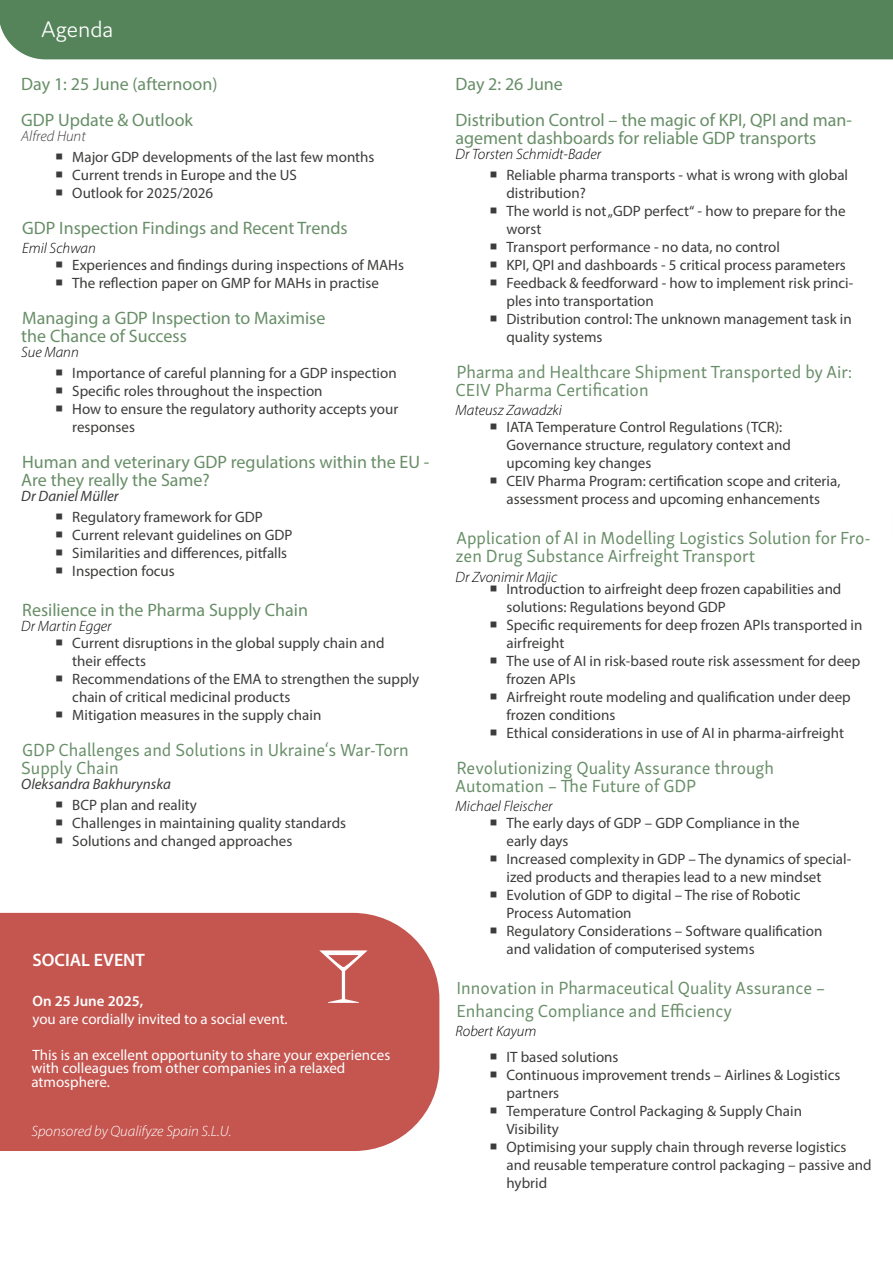
<style>
.page{position:relative;width:893px;height:1263px;background:#fff}
.page>*{position:absolute;margin:0;border:0;box-sizing:border-box;transform-origin:0 0}
.t1{font:300 24px "Domus";color:#fff}
.t2{font:18px/18px "Skolar Sans Latn";color:#688e68}
.t3{font:18px/36px "Myriad Pro";color:#688e68}
.t4{font:600 18px "Myriad Pro";color:#fff}
.t5{font:15px/18px "Myriad Pro";color:#3c3c3b}
.t6{font:15px/13.5px "Myriad Pro";color:#fff}
.t7{font:italic 300 15px "Myriad Pro";color:#000}
.t8{font:italic 15px "Myriad Pro";color:#3c3c3b}
.t9{font:italic 300 15px "Myriad Pro";color:#fff}
.t10{font:600 15px "Myriad Pro";color:#fff}
.t11{font:italic 300 15px "Myriad Pro";color:#3c3c3b}
</style>
<div class="page">
<div style="left:0;top:0;width:893px;height:59px;background:#55845b"></div>
<div style="left:0;top:913px;width:439px;height:238px;background:#c4554f"></div>
<svg style="left:319px;top:950px;width:49px;height:53px;background:#cf7570"></svg>
<h1 class="t1" style="left:41px;top:16px;width:74px">Agenda</h1>
<p class="t3" style="left:21px;top:66px;width:198px">Day 1: 25 June (afternoon)<br>GDP Update &amp; Outlook</p>
<p class="t11" style="left:21px;top:127px;width:66px">Alfred Hunt</p>
<p class="t5" style="left:72px;top:148px;width:304px">Major GDP developments of the last few months<br>Current trends in Europe and the US<br>Outlook for 2025/2026</p>
<p class="t3" style="left:22px;top:210px;width:327px">GDP Inspection Findings and Recent Trends</p>
<p class="t7" style="left:22px;top:239px;width:75px">Emil Schwan</p>
<p class="t5" style="left:72px;top:256px;width:333px">Experiences and findings during inspections of MAHs<br>The reflection paper on GMP for MAHs in practise</p>
<p class="t3" style="left:21px;top:309px;width:306px;line-height:18px">Managing a GDP Inspection to Maximise the Chance of Success</p>
<p class="t7" style="left:21px;top:343px;width:59px">Sue Mann</p>
<p class="t5" style="left:72px;top:364px;width:327px">Importance of careful planning for a GDP inspection Specific roles throughout the inspection<br>How to ensure the regulatory authority accepts your responses</p>
<p class="t3" style="left:21px;top:453px;width:410px;line-height:18px">Human and veterinary GDP regulations within the EU -<br>Are they really the Same?</p>
<p class="t8" style="left:21px;top:487px;width:99px">Dr Daniel Müller</p>
<p class="t5" style="left:72px;top:508px;width:222px">Regulatory framework for GDP<br>Current relevant guidelines on GDP<br>Similarities and differences, pitfalls<br>Inspection focus</p>
<p class="t3" style="left:22px;top:592px;width:287px">Resilience in the Pharma Supply Chain</p>
<p class="t7" style="left:21px;top:617px;width:92px">Dr Martin Egger</p>
<p class="t5" style="left:72px;top:634px;width:348px">Current disruptions in the global supply chain and<br>their effects<br>Recommendations of the EMA to strengthen the supply chain of critical medicinal products<br>Mitigation measures in the supply chain</p>
<p class="t2" style="left:21px;top:739px;width:389px">GDP Challenges and Solutions in Ukraine‘s War-Torn<br>Supply Chain</p>
<p class="t8" style="left:21px;top:775px;width:151px">Oleksandra Bakhurynska</p>
<p class="t5" style="left:72px;top:796px;width:275px">BCP plan and reality<br>Challenges in maintaining quality standards<br>Solutions and changed approaches</p>
<p class="t4" style="left:32px;top:949px;width:114px">SOCIAL EVENT</p>
<p class="t10" style="left:32px;top:992px;width:113px">On 25 June 2025,</p>
<p class="t6" style="left:32px;top:1012px;width:257px">you are cordially invited to a social event.</p>
<p class="t6" style="left:31px;top:1048px;width:360px">This is an excellent opportunity to share your experiences with colleagues from other companies in a relaxed atmosphere.</p>
<p class="t9" style="left:31px;top:1122px;width:202px">Sponsored by Qualifyze Spain S.L.U.</p>
<p class="t3" style="left:455px;top:66px;width:398px">Day 2: 26 June<br>Distribution Control – the magic of KPI, QPI and man-</p>
<p class="t3" style="left:455px;top:120px;width:362px">agement dashboards for reliable GDP transports</p>
<p class="t7" style="left:455px;top:145px;width:147px">Dr Torsten Schmidt-Bader</p>
<p class="t5" style="left:506px;top:166px;width:348px">Reliable pharma transports - what is wrong with global distribution?<br>The world is not „GDP perfect“ - how to prepare for the worst<br>Transport performance - no data, no control<br>KPI, QPI and dashboards - 5 critical process parameters Feedback &amp; feedforward - how to implement risk princi&shy;ples into transportation<br>Distribution control: The unknown management task in quality systems</p>
<p class="t2" style="left:455px;top:361px;width:399px">Pharma and Healthcare Shipment Transported by Air:<br>CEIV Pharma Certification</p>
<p class="t7" style="left:455px;top:401px;width:108px">Mateusz Zawadzki</p>
<p class="t5" style="left:506px;top:418px;width:335px">IATA Temperature Control Regulations (TCR):<br>Governance structure, regulatory context and upcoming key changes<br>CEIV Pharma Program: certification scope and criteria, assessment process and upcoming enhancements</p>
<p class="t2" style="left:455px;top:528px;width:417px">Application of AI in Modelling Logistics Solution for Fro&shy;zen Drug Substance Airfreight Transport</p>
<p class="t7" style="left:455px;top:568px;width:103px">Dr Zvonimir Majic</p>
<p class="t5" style="left:506px;top:580px;width:357px">Introduction to airfreight deep frozen capabilities and solutions: Regulations beyond GDP<br>Specific requirements for deep frozen APIs transported in airfreight<br>The use of AI in risk-based route risk assessment for deep frozen APIs<br>Airfreight route modeling and qualification under deep frozen conditions<br>Ethical considerations in use of AI in pharma-airfreight</p>
<p class="t2" style="left:455px;top:757px;width:320px">Revolutionizing Quality Assurance through<br>Automation – The Future of GDP</p>
<p class="t7" style="left:455px;top:797px;width:98px">Michael Fleischer</p>
<p class="t5" style="left:506px;top:814px;width:346px">The early days of GDP – GDP Compliance in the<br>early days<br>Increased complexity in GDP – The dynamics of special&shy;ized products and therapies lead to a new mindset Evolution of GDP to digital – The rise of Robotic<br>Process Automation<br>Regulatory Considerations – Software qualification<br>and validation of computerised systems</p>
<p class="t2" style="left:456px;top:976px;width:371px;line-height:22.2px">Innovation in Pharmaceutical Quality Assurance –<br>Enhancing Compliance and Efficiency</p>
<p class="t7" style="left:455px;top:1022px;width:82px">Robert Kayum</p>
<p class="t5" style="left:506px;top:1048px;width:367px">IT based solutions<br>Continuous improvement trends – Airlines &amp; Logistics partners<br>Temperature Control Packaging &amp; Supply Chain<br>Visibility<br>Optimising your supply chain through reverse logistics and reusable temperature control packaging – passive and hybrid</p>
</div>
